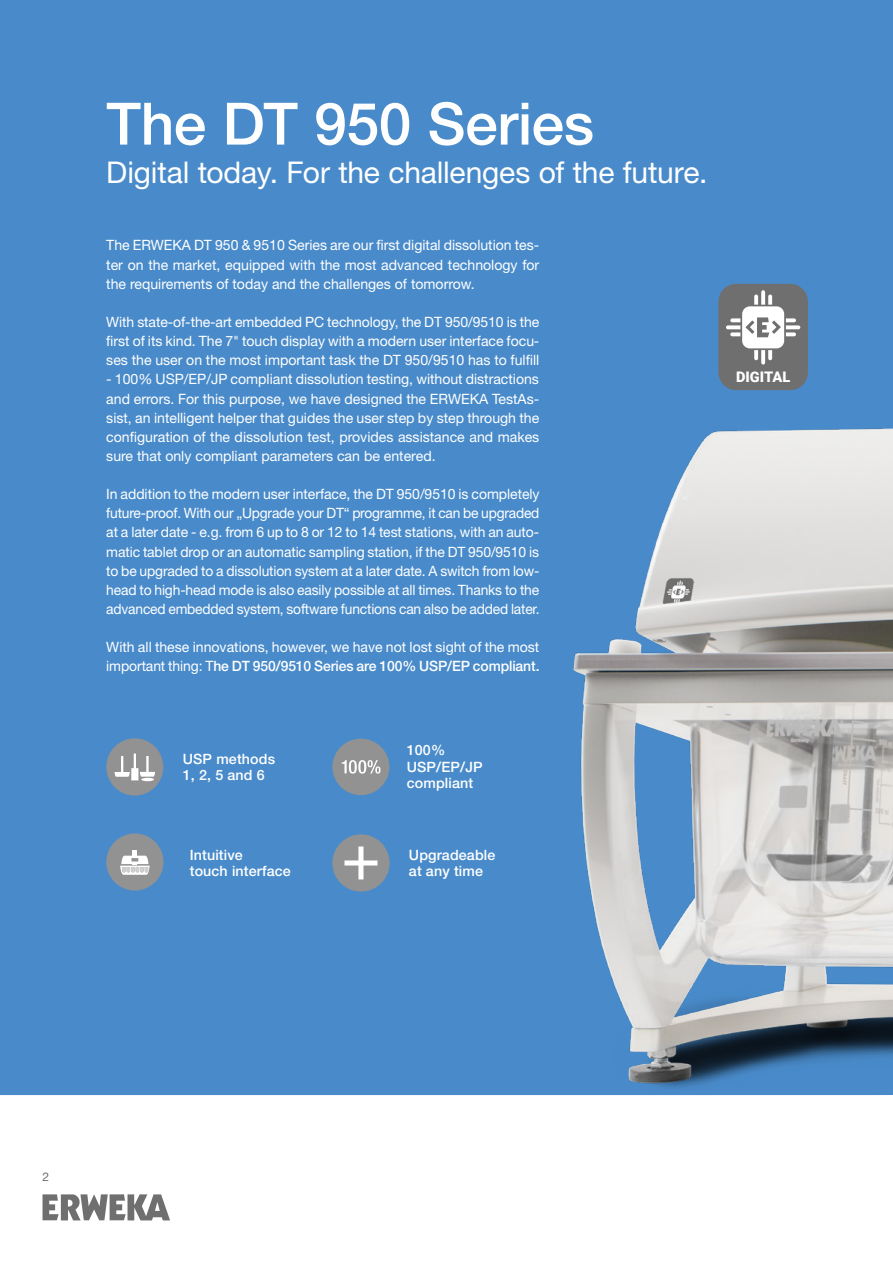
<style>
.page{position:relative;width:893px;height:1263px;background:#fff}
.page>*{position:absolute;margin:0;border:0;box-sizing:border-box;transform-origin:0 0}
.t1{font:500 58.5px "Helvetica Neue LT Std";letter-spacing:-.005em;color:#fff}
.t2{font:30px "Helvetica Neue LT Std";letter-spacing:-.005em;color:#fff}
.t3{font:900 14.55px "Roboto";color:#fff}
.t4{font:14.25px/19.2px "Helvetica Neue LT Std";color:#fff;text-align:justify}
.t5{font:500 14.25px/16.5px "Helvetica Neue LT Std";letter-spacing:.01em;color:#fff}
.t6{font:12px "Helvetica Neue LT Std";color:#706f6f}
.s1{font-weight:500}
</style>
<div class="page">
<svg style="left:43px;top:1194px;width:127px;height:26px"></svg>
<div style="left:0;top:0;width:893px;height:1095px;background:#498bca"></div>
<img style="left:558px;top:175px;width:335px;height:921px">
<div style="left:718px;top:284px;width:90px;height:106px;background:#706f6f;border-radius:18px"></div>
<div style="left:742px;top:306px;width:42px;height:42px;background:#fff;border-radius:8px"></div>
<svg style="left:754px;top:290px;width:18px;height:15px"></svg>
<svg style="left:754px;top:350px;width:18px;height:15px"></svg>
<svg style="left:726px;top:317px;width:74px;height:20px"></svg>
<div style="left:332px;top:739px;width:57px;height:56px;background:#929292;border-radius:50%"></div>
<svg style="left:342px;top:760px;width:38px;height:14px"></svg>
<div style="left:106px;top:738px;width:57px;height:57px;background:#929292;border-radius:50%"></div>
<svg style="left:115px;top:753px;width:40px;height:28px"></svg>
<div style="left:106px;top:833px;width:57px;height:57px;background:#929292;border-radius:50%"></div>
<svg style="left:120px;top:850px;width:30px;height:25px"></svg>
<div style="left:332px;top:834px;width:58px;height:57px;background:#929292;border-radius:50%"></div>
<svg style="left:344px;top:846px;width:33px;height:33px"></svg>
<h1 class="t1" style="left:106px;top:89px;width:489px">The DT 950 Series</h1>
<h2 class="t2" style="left:106px;top:154px;width:603px">Digital today. For the challenges of the future.</h2>
<p class="t4" style="left:106px;top:236px;width:435px">The ERWEKA DT 950 &amp; 9510 Series are our first digital dissolution tes&shy;ter on the market, equipped with the most advanced technology for the requirements of today and the challenges of tomorrow.</p>
<p class="t4" style="left:106px;top:312px;width:435px">With state-of-the-art embedded PC technology, the DT 950/9510 is the first of its kind. The 7" touch display with a modern user interface focu&shy;ses the user on the most important task the DT 950/9510 has to fulfill</p>
<p class="t4" style="left:106px;top:369px;width:435px">- 100% USP/EP/JP compliant dissolution testing, without distractions and errors. For this purpose, we have designed the ERWEKA TestAs&shy;sist, an intelligent helper that guides the user step by step through the configuration of the dissolution test, provides assistance and makes sure that only compliant parameters can be entered.</p>
<p class="t4" style="left:106px;top:484px;width:435px">In addition to the modern user interface, the DT 950/9510 is completely future-proof. With our „Upgrade your DT“ programme, it can be upgraded at a later date - e.g. from 6 up to 8 or 12 to 14 test stations, with an auto&shy;matic tablet drop or an automatic sampling station, if the DT 950/9510 is to be upgraded to a dissolution system at a later date. A switch from low&shy;head to high-head mode is also easily possible at all times. Thanks to the advanced embedded system, software functions can also be added later.</p>
<p class="t4" style="left:106px;top:637px;width:435px">With all these innovations, however, we have not lost sight of the most important thing: T<span class="s1">he DT 950/9510 Series are 100% USP/EP compliant.</span></p>
<p class="t5" style="left:183px;top:750px;width:94px">USP methods<br>1, 2, 5 and 6</p>
<p class="t5" style="left:190px;top:846px;width:102px">Intuitive<br>touch interface</p>
<p class="t5" style="left:407px;top:742px;width:77px">100%<br>USP/EP/JP compliant</p>
<p class="t5" style="left:409px;top:846px;width:88px">Upgradeable at any time</p>
<p class="t3" style="left:736px;top:367px;width:56px">DIGITAL</p>
<p class="t6" style="left:43px;top:1169px;width:8px">2</p>
</div>
